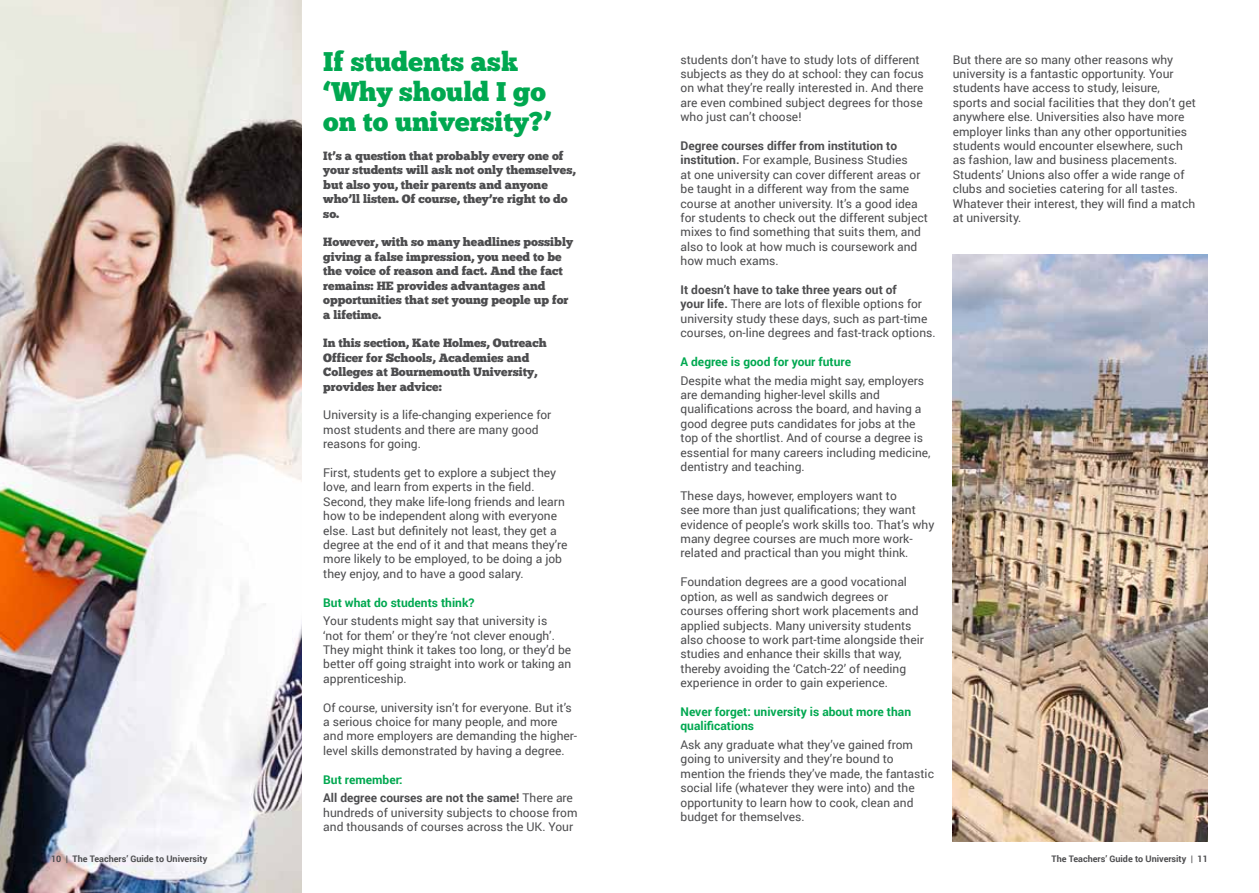
<style>
.page{position:relative;width:1259px;height:893px;background:#fff}
.page>*{position:absolute;margin:0;border:0;box-sizing:border-box;transform-origin:0 0}
.t1{font:27px/30px "Chunk Five";color:#00a850}
.t2{font:12px/14.4px "Roboto";color:#4d4d4f}
.t3{font:12px/14.4px "Chunk Five";color:#4d4d4f}
.t4{font:700 12px/14.4px "Roboto";color:#00a850}
.t5{font:700 12px/18.6px "Roboto";color:#4d4d4f}
.t6{font:700 9px "Roboto";color:#4d4d4f}
.s1{color:#00a850}
.s2{font-weight:400}
.s3{font-weight:700}
</style>
<div class="page">
<img style="left:0;top:0;width:302px;height:893px">
<img style="left:952px;top:254px;width:256px;height:588px">
<h1 class="t1" style="left:323px;top:47px;width:229px">If students ask ‘Why should I go on to university?’</h1>
<p class="t3" style="left:323px;top:149px;width:254px">It’s a question that probably every one of your students will ask not only themselves, but also you, their parents and anyone who’ll listen. Of course, they’re right to do so.</p>
<p class="t3" style="left:323px;top:235px;width:251px">However, with so many headlines possibly giving a false impression, you need to be the voice of reason and fact. And the fact remains: HE provides advantages and opportunities that set young people up for a lifetime.</p>
<p class="t3" style="left:323px;top:336px;width:225px">In this section, Kate Holmes, Outreach Officer for Schools, Academies and Colleges at Bournemouth University, provides her advice:</p>
<p class="t2" style="left:323px;top:407px;width:230px">University is a life-changing experience for most students and there are many good reasons for going.</p>
<p class="t2" style="left:323px;top:465px;width:246px">First, students get to explore a subject they love, and learn from experts in the field.<br>Second, they make life-long friends and learn how to be independent along with everyone else. Last but definitely not least, they get a degree at the end of it and that means they’re more likely to be employed, to be doing a job they enjoy, and to have a good salary.</p>
<p class="t4" style="left:323px;top:595px;width:153px">But what do students think?</p>
<p class="t2" style="left:323px;top:613px;width:250px">Your students might say that university is<br>‘not for them’ or they’re ‘not clever enough’.<br>They might think it takes too long, or they’d be better off going straight into work or taking an apprenticeship.</p>
<p class="t2" style="left:323px;top:700px;width:255px">Of course, university isn’t for everyone. But it’s a serious choice for many people, and more and more employers are demanding the higher&shy;level skills demonstrated by having a degree.</p>
<p class="t5" style="left:323px;top:769px;width:251px"><span class="s1">But remember:<br></span>All degree courses are not the same! <span class="s2">There are</span></p>
<p class="t2" style="left:323px;top:805px;width:256px">hundreds of university subjects to choose from and thousands of courses across the UK. Your</p>
<p class="t2" style="left:680px;top:52px;width:245px">students don’t have to study lots of different subjects as they do at school: they can focus on what they’re really interested in. And there are even combined subject degrees for those who just can’t choose!</p>
<p class="t2" style="left:680px;top:138px;width:249px"><span class="s3">Degree courses differ from institution to institution.</span> For example, Business Studies<br>at one university can cover different areas or be taught in a different way from the same course at another university. It’s a good idea for students to check out the different subject mixes to find something that suits them, and also to look at how much is coursework and how much exams.</p>
<p class="t2" style="left:680px;top:282px;width:257px"><span class="s3">It doesn’t have to take three years out of<br>your life.</span> There are lots of flexible options for university study these days, such as part-time courses, on-line degrees and fast-track options.</p>
<p class="t4" style="left:680px;top:354px;width:172px">A degree is good for your future</p>
<p class="t2" style="left:680px;top:373px;width:251px">Despite what the media might say, employers are demanding higher-level skills and qualifications across the board, and having a good degree puts candidates for jobs at the top of the shortlist. And of course a degree is essential for many careers including medicine, dentistry and teaching.</p>
<p class="t2" style="left:680px;top:488px;width:255px">These days, however, employers want to<br>see more than just qualifications; they want evidence of people’s work skills too. That’s why many degree courses are much more work&shy;related and practical than you might think.</p>
<p class="t2" style="left:680px;top:574px;width:245px">Foundation degrees are a good vocational option, as well as sandwich degrees or courses offering short work placements and applied subjects. Many university students also choose to work part-time alongside their studies and enhance their skills that way, thereby avoiding the ‘Catch-22’ of needing experience in order to gain experience.</p>
<p class="t4" style="left:680px;top:704px;width:232px">Never forget: university is about more than qualifications</p>
<p class="t2" style="left:680px;top:737px;width:255px">Ask any graduate what they’ve gained from going to university and they’re bound to mention the friends they’ve made, the fantastic social life (whatever they were into) and the opportunity to learn how to cook, clean and budget for themselves.</p>
<p class="t2" style="left:952px;top:52px;width:245px">But there are so many other reasons why university is a fantastic opportunity. Your students have access to study, leisure, sports and social facilities that they don’t get anywhere else. Universities also have more employer links than any other opportunities students would encounter elsewhere, such as fashion, law and business placements.<br>Students’ Unions also offer a wide range of clubs and societies catering for all tastes.<br>Whatever their interest, they will find a match at university.</p>
<p class="t6" style="left:51px;top:852px;width:158px">10 | The Teachers’ Guide to University</p>
<p class="t6" style="left:1051px;top:852px;width:158px">The Teachers’ Guide to University | 11</p>
</div>
